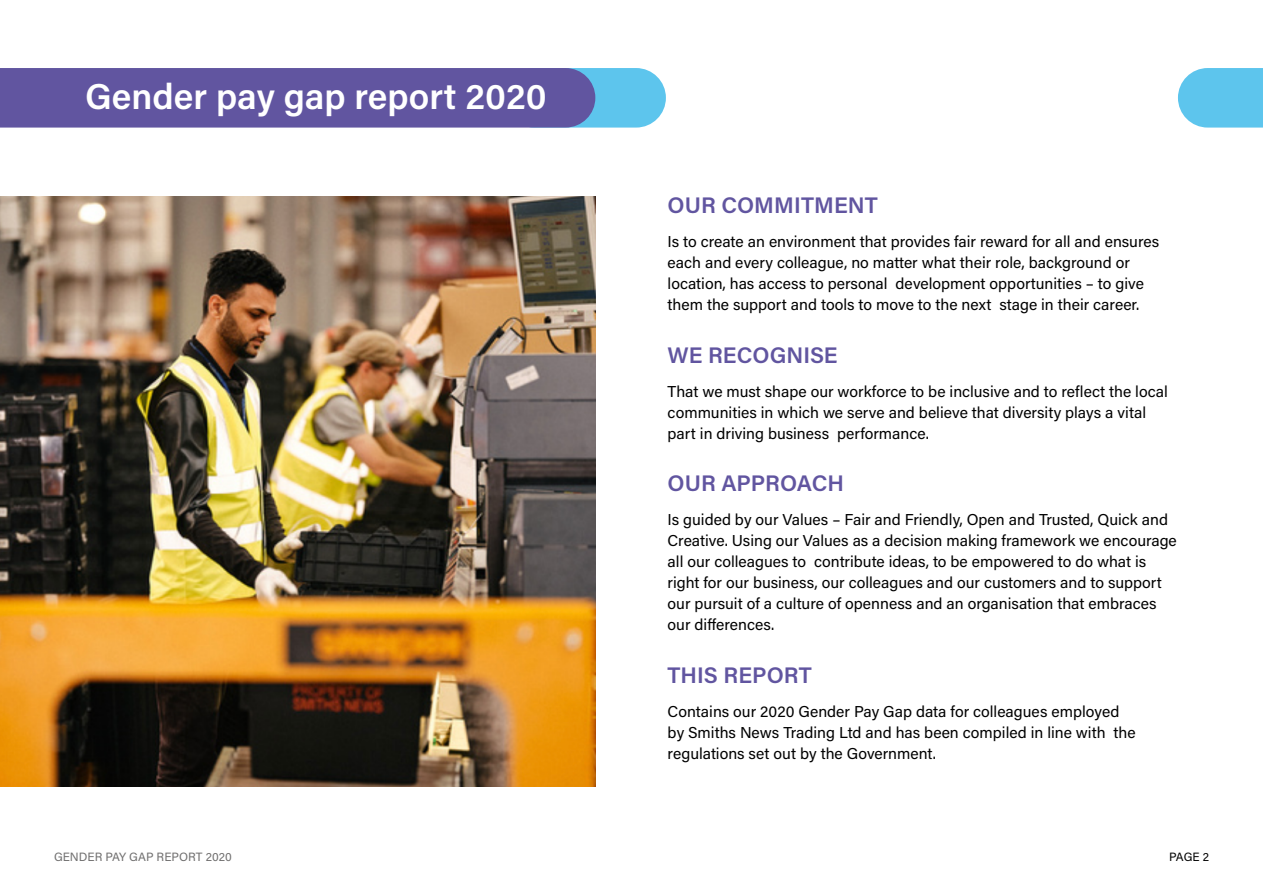
<style>
.page{position:relative;width:1263px;height:893px;background:#fff}
.page>*{position:absolute;margin:0;border:0;box-sizing:border-box;transform-origin:0 0}
.t1{font:600 36px "Acumin Pro";letter-spacing:.005em;color:#fff}
.t2{font:600 22.5px "Acumin Pro";color:#6155a0}
.t3{font:15.75px/21px "Acumin Pro";color:#000}
.t4{font:12px "Acumin Pro";color:#706f6f}
.t5{font:12px "Acumin Pro";color:#000}
</style>
<div class="page">
<div style="left:504px;top:68px;width:162px;height:60px;background:#5dc5ed;border-radius:30px"></div>
<div style="left:0;top:68px;width:595px;height:60px;background:#6155a0"></div>
<svg style="left:1178px;top:68px;width:85px;height:60px"></svg>
<img style="left:0;top:197px;width:595px;height:590px">
<h1 class="t1" style="left:85px;top:71px;width:463px">Gender pay gap report 2020</h1>
<h2 class="t2" style="left:668px;top:190px;width:212px">OUR COMMITMENT</h2>
<p class="t3" style="left:668px;top:231px;width:493px">Is to create an environment that provides fair reward for all and ensures each and every colleague, no matter what their role, background or location, has access to personal development opportunities – to give them the support and tools to move to the next stage in their career.</p>
<h2 class="t2" style="left:668px;top:339px;width:172px">WE RECOGNISE</h2>
<p class="t3" style="left:668px;top:380px;width:502px">That we must shape our workforce to be inclusive and to reflect the local communities in which we serve and believe that diversity plays a vital part in driving business performance.</p>
<h2 class="t2" style="left:668px;top:468px;width:178px">OUR APPROACH</h2>
<p class="t3" style="left:668px;top:509px;width:511px">Is guided by our Values – Fair and Friendly, Open and Trusted, Quick and Creative. Using our Values as a decision making framework we encourage all our colleagues to contribute ideas, to be empowered to do what is right for our business, our colleagues and our customers and to support our pursuit of a culture of openness and an organisation that embraces our differences.</p>
<h2 class="t2" style="left:668px;top:659px;width:146px">THIS REPORT</h2>
<p class="t3" style="left:668px;top:700px;width:470px">Contains our 2020 Gender Pay Gap data for colleagues employed by Smiths News Trading Ltd and has been compiled in line with the regulations set out by the Government.</p>
<p class="t4" style="left:54px;top:848px;width:179px">GENDER PAY GAP REPORT 2020</p>
<p class="t5" style="left:1169px;top:848px;width:41px">PAGE 2</p>
</div>
